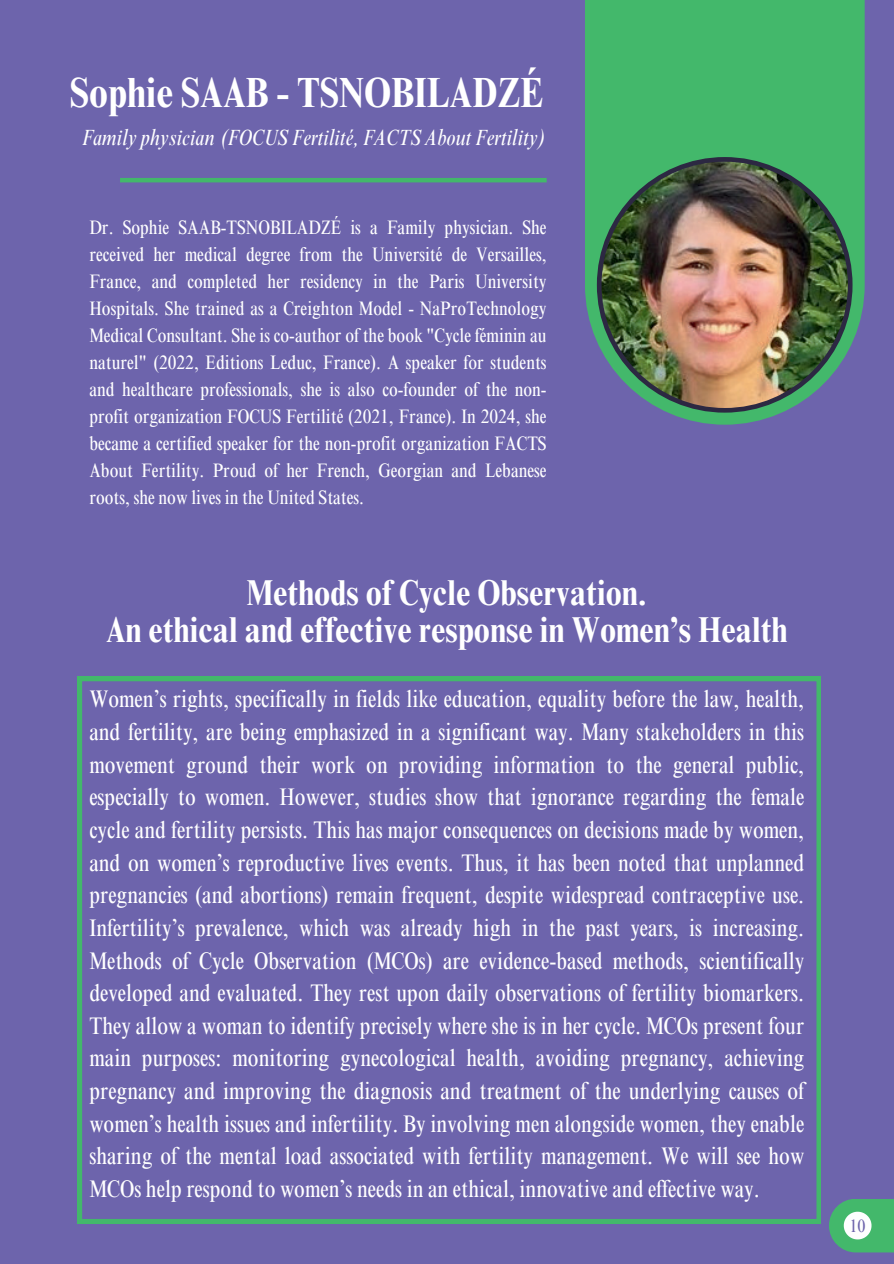
<style>
.page{position:relative;width:894px;height:1264px;background:#fff}
.page>*{position:absolute;margin:0;border:0;box-sizing:border-box;transform-origin:0 0}
.t1{font:700 condensed 42.15px "Times NRMT Pro";color:#fff}
.t2{font:700 condensed 36px/37.2px "Times NRMT Pro";color:#fff;text-align:center}
.t3{font:condensed 24px/32.5px "Times NRMT Pro";color:#fff;text-align:justify}
.t4{font:italic condensed 22.5px "Times NRMT Pro";color:#fff}
.t5{font:condensed 19.5px/27px "Times NRMT Pro";color:#fff;text-align:justify}
.t6{font:condensed 18px "Times NRMT Pro";color:#6d64ac}
</style>
<div class="page">
<div style="left:0;top:0;width:893px;height:1263px;background:#6d64ac"></div>
<hr style="left:120px;top:178px;width:426px;height:4px;background:#43b86b">
<svg style="left:78px;top:676px;width:742px;height:547px"></svg>
<div style="left:584px;top:0;width:280px;height:424px;background:#43b86b"></div>
<img style="left:596px;top:157px;width:256px;height:255px">
<div style="left:828px;top:1198px;width:65px;height:54px;background:#43b86b"></div>
<svg style="left:843px;top:1211px;width:28px;height:28px"></svg>
<h1 class="t1" style="left:70px;top:68px;width:474px">Sophie SAAB - TSNOBILADZÉ</h1>
<p class="t4" style="left:82px;top:125px;width:466px">Family physician (FOCUS Fertilité, FACTS About Fertility)</p>
<p class="t5" style="left:89px;top:214px;width:458px">Dr. Sophie SAAB-TSNOBILADZÉ is a Family physician. She received her medical degree from the Université de Versailles, France, and completed her residency in the Paris University Hospitals. She trained as a Creighton Model - NaProTechnology Medical Consultant. She is co-author of the book "Cycle féminin au naturel" (2022, Editions Leduc, France). A speaker for students and healthcare professionals, she is also co-founder of the non&shy;profit organization FOCUS Fertilité (2021, France). In 2024, she became a certified speaker for the non-profit organization FACTS About Fertility. Proud of her French, Georgian and Lebanese roots, she now lives in the United States.</p>
<h2 class="t2" style="left:106px;top:574px;width:682px">Methods of Cycle Observation.<br>An ethical and effective response in Women’s Health</h2>
<p class="t3" style="left:89px;top:683px;width:716px">Women’s rights, specifically in fields like education, equality before the law, health, and fertility, are being emphasized in a significant way. Many stakeholders in this movement ground their work on providing information to the general public, especially to women. However, studies show that ignorance regarding the female cycle and fertility persists. This has major consequences on decisions made by women, and on women’s reproductive lives events. Thus, it has been noted that unplanned pregnancies (and abortions) remain frequent, despite widespread contraceptive use.<br>Infertility’s prevalence, which was already high in the past years, is increasing.<br>Methods of Cycle Observation (MCOs) are evidence-based methods, scientifically developed and evaluated. They rest upon daily observations of fertility biomarkers.<br>They allow a woman to identify precisely where she is in her cycle. MCOs present four main purposes: monitoring gynecological health, avoiding pregnancy, achieving pregnancy and improving the diagnosis and treatment of the underlying causes of women’s health issues and infertility. By involving men alongside women, they enable sharing of the mental load associated with fertility management. We will see how MCOs help respond to women’s needs in an ethical, innovative and effective way.</p>
<p class="t6" style="left:849px;top:1215px;width:18px">10</p>
</div>
